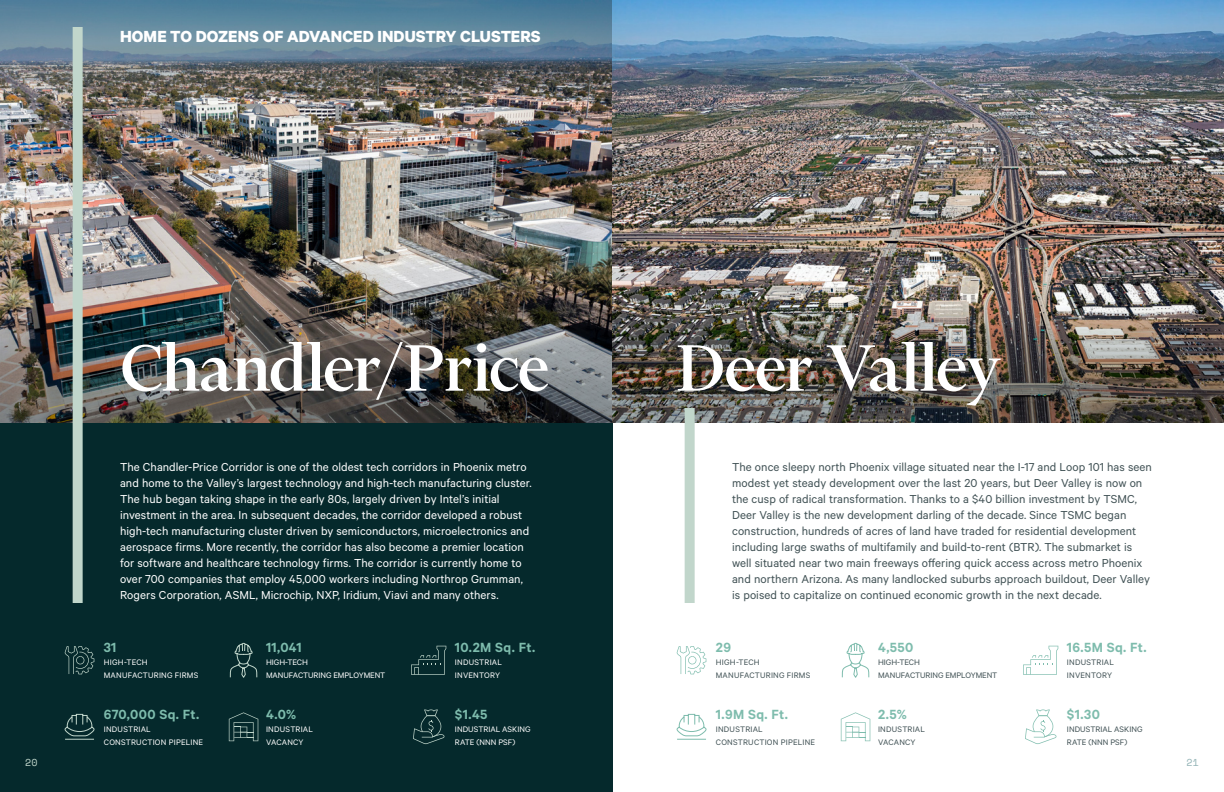
<style>
.page{position:relative;width:1224px;height:792px;background:#fff}
.page>*{position:absolute;margin:0;border:0;box-sizing:border-box;transform-origin:0 0}
.t1{font:500 74.9px "Financier Display";letter-spacing:-.01em;color:#fff}
.t2{font:700 18.1px "Calibre";color:#fff}
.t3{font:600 15px "Calibre";letter-spacing:.025em;color:#7ebcad}
.t4{font:13px/16px "Calibre";letter-spacing:.005em;color:#fff}
.t5{font:13px/16px "Calibre";letter-spacing:.005em;color:#415255}
.t6{font:10px "Space Mono";color:#94b4b7}
.t7{font:10px "Space Mono";color:#c1d6cb}
.t8{font:9px/13px "Calibre";letter-spacing:.015em;color:#415255}
.t9{font:9px/13px "Calibre";letter-spacing:.015em;color:#fff}
.t10{font:9px/13px "Calibre";letter-spacing:-.01em;color:#415255}
.t11{font:9px/13px "Calibre";letter-spacing:-.01em;color:#fff}
</style>
<div class="page">
<div style="left:0;top:0;width:613px;height:792px;background:#05292c"></div>
<svg style="left:676px;top:646px;width:30px;height:28px"></svg>
<svg style="left:676px;top:714px;width:31px;height:26px"></svg>
<svg style="left:841px;top:643px;width:28px;height:35px"></svg>
<svg style="left:1023px;top:646px;width:35px;height:29px"></svg>
<svg style="left:1025px;top:710px;width:32px;height:34px"></svg>
<svg style="left:841px;top:712px;width:29px;height:29px"></svg>
<img style="left:0;top:0;width:1224px;height:306px">
<img style="left:0;top:306px;width:612px;height:117px">
<img style="left:0;top:0;width:612px;height:99px">
<img style="left:612px;top:306px;width:612px;height:117px">
<svg style="left:64px;top:646px;width:30px;height:28px"></svg>
<svg style="left:64px;top:714px;width:31px;height:26px"></svg>
<svg style="left:229px;top:643px;width:28px;height:35px"></svg>
<svg style="left:411px;top:646px;width:35px;height:29px"></svg>
<svg style="left:413px;top:710px;width:32px;height:34px"></svg>
<svg style="left:229px;top:712px;width:29px;height:29px"></svg>
<div style="left:685px;top:408px;width:10px;height:195px;background:#c1d6cb"></div>
<div style="left:73px;top:27px;width:10px;height:576px;background:#c1d6cb"></div>
<h2 class="t2" style="left:120px;top:25px;width:422px">HOME TO DOZENS OF ADVANCED INDUSTRY CLUSTERS</h2>
<p class="t7" style="left:25px;top:756px;width:14px">20</p>
<h1 class="t1" style="left:120px;top:329px;width:431px">Chandler/Price</h1>
<h1 class="t1" style="left:677px;top:329px;width:326px">Deer Valley</h1>
<p class="t4" style="left:120px;top:459px;width:413px">The Chandler-Price Corridor is one of the oldest tech corridors in Phoenix metro and home to the Valley’s largest technology and high-tech manufacturing cluster.<br>The hub began taking shape in the early 80s, largely driven by Intel’s initial investment in the area. In subsequent decades, the corridor developed a robust high-tech manufacturing cluster driven by semiconductors, microelectronics and aerospace firms. More recently, the corridor has also become a premier location for software and healthcare technology firms. The corridor is currently home to over 700 companies that employ 45,000 workers including Northrop Grumman, Rogers Corporation, ASML, Microchip, NXP, Iridium, Viavi and many others.</p>
<p class="t5" style="left:732px;top:459px;width:421px">The once sleepy north Phoenix village situated near the I-17 and Loop 101 has seen modest yet steady development over the last 20 years, but Deer Valley is now on the cusp of radical transformation. Thanks to a $40 billion investment by TSMC, Deer Valley is the new development darling of the decade. Since TSMC began construction, hundreds of acres of land have traded for residential development including large swaths of multifamily and build-to-rent (BTR). The submarket is well situated near two main freeways offering quick access across metro Phoenix and northern Arizona. As many landlocked suburbs approach buildout, Deer Valley is poised to capitalize on continued economic growth in the next decade.</p>
<p class="t3" style="left:104px;top:639px;width:14px">31</p>
<p class="t9" style="left:104px;top:656px;width:96px">HIGH-TECH<br>MANUFACTURING FIRMS</p>
<p class="t3" style="left:266px;top:639px;width:37px">11,041</p>
<p class="t11" style="left:266px;top:656px;width:121px">HIGH-TECH<br>MANUFACTURING EMPLOYMENT</p>
<p class="t3" style="left:455px;top:639px;width:82px">10.2M Sq. Ft.</p>
<p class="t9" style="left:455px;top:656px;width:48px">INDUSTRIAL<br>INVENTORY</p>
<p class="t3" style="left:716px;top:639px;width:17px">29</p>
<p class="t8" style="left:716px;top:656px;width:96px">HIGH-TECH<br>MANUFACTURING FIRMS</p>
<p class="t3" style="left:878px;top:639px;width:37px">4,550</p>
<p class="t10" style="left:878px;top:656px;width:121px">HIGH-TECH<br>MANUFACTURING EMPLOYMENT</p>
<p class="t3" style="left:1067px;top:639px;width:81px">16.5M Sq. Ft.</p>
<p class="t8" style="left:1067px;top:656px;width:48px">INDUSTRIAL<br>INVENTORY</p>
<p class="t3" style="left:104px;top:705px;width:97px">670,000 Sq. Ft.</p>
<p class="t9" style="left:104px;top:722px;width:101px">INDUSTRIAL<br>CONSTRUCTION PIPELINE</p>
<p class="t3" style="left:266px;top:705px;width:32px">4.0%</p>
<p class="t9" style="left:266px;top:722px;width:48px">INDUSTRIAL<br>VACANCY</p>
<p class="t3" style="left:455px;top:705px;width:34px">$1.45</p>
<p class="t9" style="left:455px;top:722px;width:77px">INDUSTRIAL ASKING<br>RATE (NNN PSF)</p>
<p class="t3" style="left:716px;top:705px;width:74px">1.9M Sq. Ft.</p>
<p class="t8" style="left:716px;top:722px;width:101px">INDUSTRIAL<br>CONSTRUCTION PIPELINE</p>
<p class="t3" style="left:878px;top:705px;width:30px">2.5%</p>
<p class="t8" style="left:878px;top:722px;width:48px">INDUSTRIAL<br>VACANCY</p>
<p class="t3" style="left:1067px;top:705px;width:34px">$1.30</p>
<p class="t8" style="left:1067px;top:722px;width:77px">INDUSTRIAL ASKING<br>RATE (NNN PSF)</p>
<p class="t6" style="left:1187px;top:756px;width:14px">21</p>
</div>
